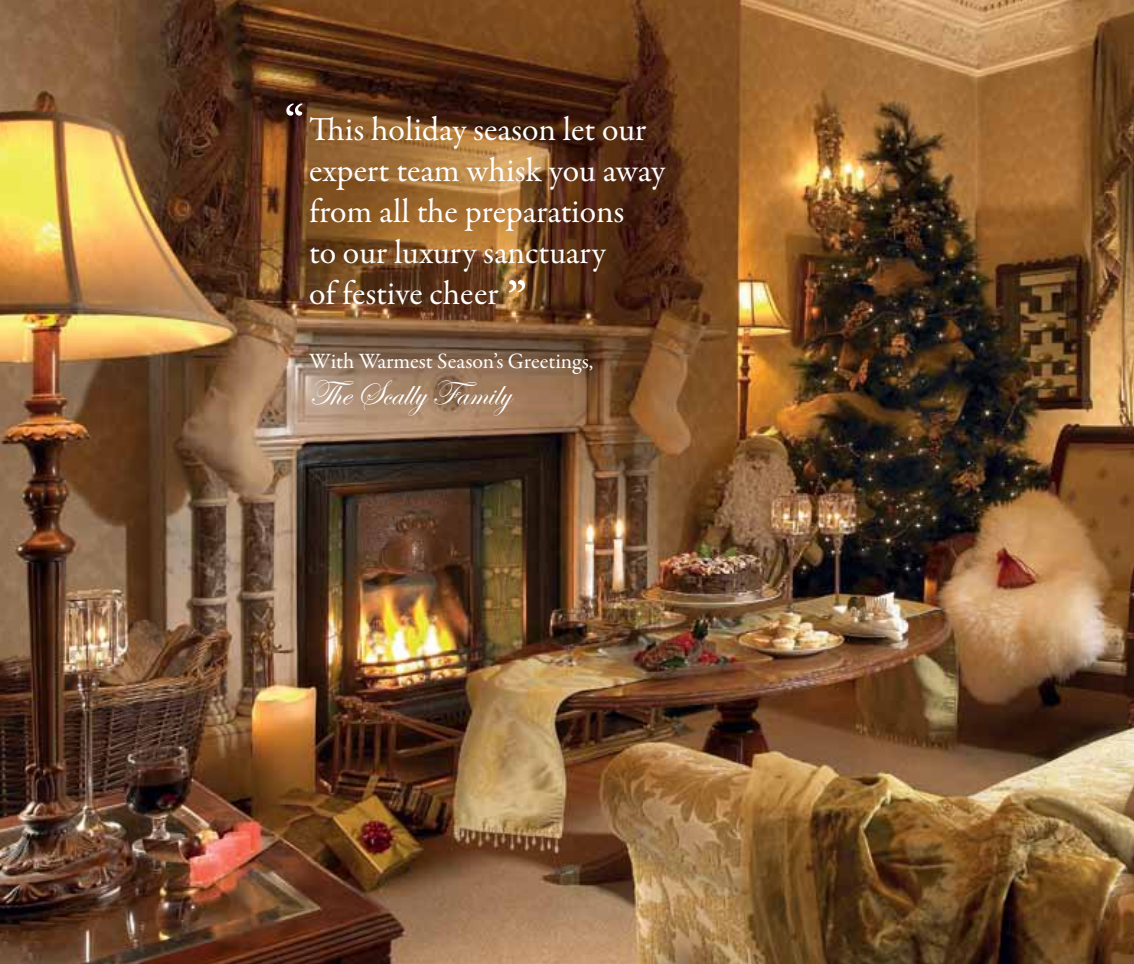
<style>
.page{position:relative;width:1134px;height:964px;background:#fff}
.page>*{position:absolute;margin:0;border:0;box-sizing:border-box;transform-origin:0 0}
.t1{font:36px "Edwardian Script ITC";color:#fff}
.t2{font:34px/40.8px "Garamond Premr Pro";color:#fff}
.t3{font:22px "Garamond Premr Pro";color:#fff}
</style>
<div class="page">
<img style="left:0;top:0;width:1134px;height:964px">
<svg style="left:286px;top:103px;width:16px;height:13px"></svg>
<svg style="left:509px;top:280px;width:16px;height:12px"></svg>
<p class="t2" style="left:309px;top:110px;width:358px">This holiday season let our expert team whisk you away from all the preparations<br>to our luxury sanctuary<br>of festive cheer</p>
<p class="t3" style="left:309px;top:348px;width:286px">With Warmest Season’s Greetings,</p>
<p class="t1" style="left:309px;top:374px;width:203px">The Scally Family</p>
</div>
